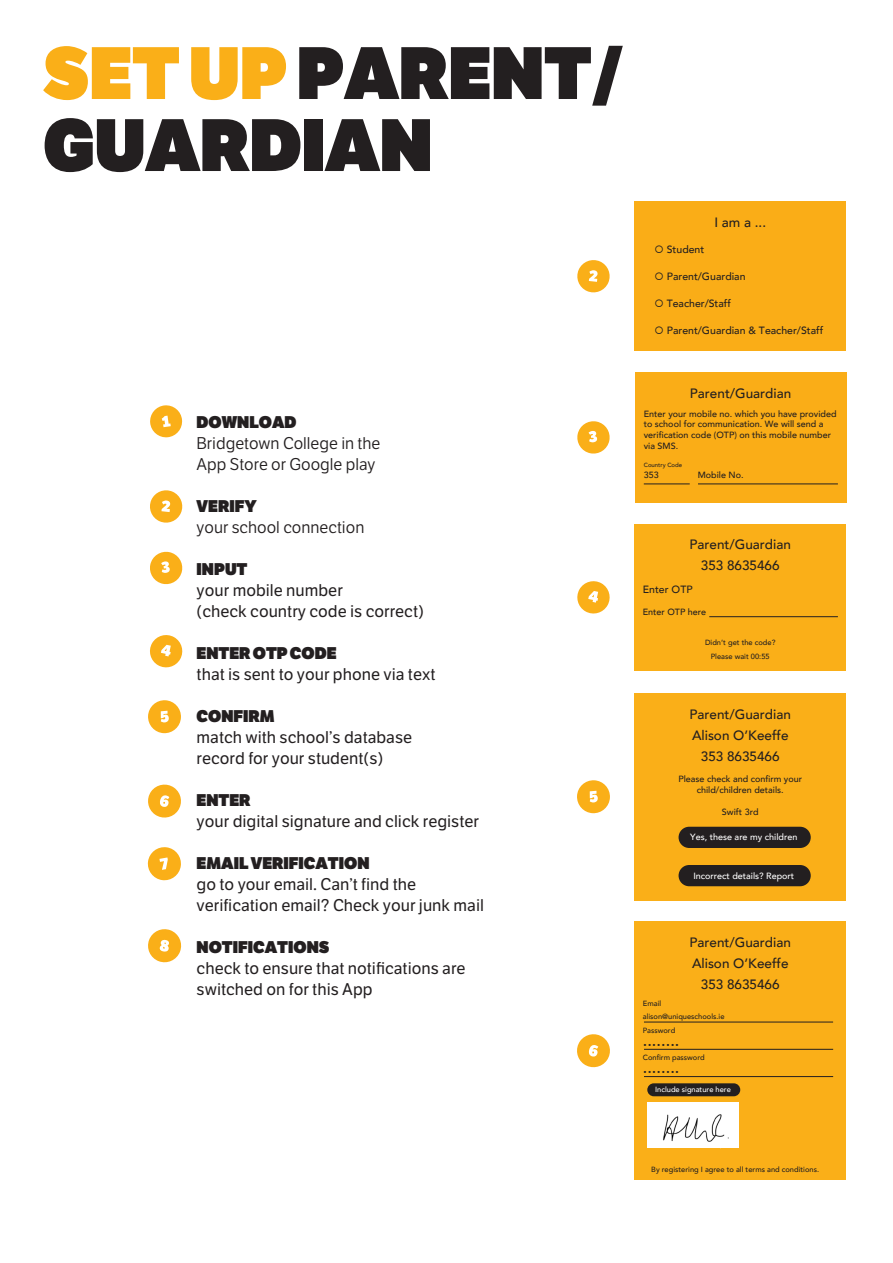
<style>
.page{position:relative;width:893px;height:1263px;background:#fff}
.page>*{position:absolute;margin:0;border:0;box-sizing:border-box;transform-origin:0 0}
.t1{font:800 72px/72px "LFT Etica Display";color:#231f20}
.t2{font:16.5px/21px "LFT Etica";color:#231f20}
.t3{font:800 16.5px "LFT Etica Display";color:#231f20}
.t4{font:16.5px/21px "LFT Etica";color:#231f20}
.t5{font:500 16.5px "Avenir";color:#231f20}
.t6{font:500 13.5px "Avenir";color:#231f20}
.t7{font:500 10.5px "Avenir";color:#231f20}
.t8{font:500 9px/10.8px "Avenir";color:#231f20}
.t9{font:500 9px "Avenir";color:#fff}
.t10{font:500 7.5px "Avenir";color:#231f20}
.t11{font:500 7.5px "Avenir";color:#fff}
.t12{font:500 6px "Avenir";color:#231f20}
.s1{color:#faaf18}
</style>
<div class="page">
<svg style="left:150px;top:490px;width:33px;height:33px"></svg>
<svg style="left:577px;top:260px;width:33px;height:33px"></svg>
<svg style="left:150px;top:405px;width:33px;height:33px"></svg>
<svg style="left:150px;top:551px;width:33px;height:34px"></svg>
<svg style="left:577px;top:421px;width:33px;height:33px"></svg>
<svg style="left:150px;top:635px;width:33px;height:33px"></svg>
<svg style="left:577px;top:581px;width:33px;height:33px"></svg>
<div style="left:148px;top:700px;width:33px;height:33px;background:#faaf18;border-radius:50%"></div>
<svg style="left:161px;top:711px;width:8px;height:11px"></svg>
<div style="left:577px;top:780px;width:33px;height:34px;background:#faaf18;border-radius:50%"></div>
<svg style="left:590px;top:791px;width:8px;height:11px"></svg>
<svg style="left:148px;top:784px;width:33px;height:34px"></svg>
<svg style="left:577px;top:1034px;width:33px;height:34px"></svg>
<svg style="left:147px;top:847px;width:34px;height:34px"></svg>
<svg style="left:148px;top:929px;width:34px;height:34px"></svg>
<div style="left:634px;top:202px;width:212px;height:149px;background:#faad17"></div>
<div style="left:635px;top:372px;width:211px;height:131px;background:#faad17"></div>
<hr style="left:644px;top:483px;width:46px;height:1px;background:#231f20">
<hr style="left:698px;top:483px;width:140px;height:1px;background:#231f20">
<div style="left:634px;top:524px;width:212px;height:147px;background:#faaf18"></div>
<hr style="left:709px;top:616px;width:129px;height:1px;background:#231f20">
<div style="left:634px;top:921px;width:212px;height:259px;background:#faaf18"></div>
<img style="left:647px;top:1103px;width:91px;height:45px">
<hr style="left:644px;top:1022px;width:189px;height:1px;background:#231f20">
<hr style="left:644px;top:1049px;width:189px;height:1px;background:#231f20">
<hr style="left:644px;top:1076px;width:189px;height:1px;background:#231f20">
<div style="left:647px;top:1083px;width:93px;height:13px;background:#231f20;border-radius:6px"></div>
<div style="left:634px;top:693px;width:212px;height:207px;background:#faaf18"></div>
<div style="left:679px;top:827px;width:132px;height:21px;background:#231f20;border-radius:11px"></div>
<div style="left:679px;top:865px;width:132px;height:21px;background:#231f20;border-radius:11px"></div>
<p class="t1" style="left:43px;top:38px;width:582px"><span class="s1">SET UP</span> PARENT/<br>GUARDIAN</p>
<p class="t6" style="left:714px;top:211px;width:53px">I am a ...</p>
<p class="t7" style="left:654px;top:240px;width:51px">○ Student</p>
<p class="t7" style="left:654px;top:267px;width:93px">○ Parent/Guardian</p>
<p class="t7" style="left:654px;top:294px;width:78px">○ Teacher/Staff</p>
<p class="t7" style="left:654px;top:321px;width:170px">○ Parent/Guardian &amp; Teacher/Staff</p>
<p class="t3" style="left:197px;top:411px;width:101px">DOWNLOAD</p>
<p class="t4" style="left:197px;top:433px;width:185px">Bridgetown College in the<br>App Store or Google play</p>
<p class="t3" style="left:197px;top:495px;width:62px">VERIFY</p>
<p class="t4" style="left:197px;top:517px;width:169px">your school connection</p>
<p class="t3" style="left:197px;top:558px;width:52px">INPUT</p>
<p class="t2" style="left:197px;top:580px;width:148px">your mobile number</p>
<p class="t2" style="left:197px;top:601px;width:229px">(check country code is correct)</p>
<p class="t3" style="left:197px;top:642px;width:141px">ENTER OTP CODE</p>
<p class="t2" style="left:197px;top:664px;width:240px">that is sent to your phone via text</p>
<p class="t3" style="left:197px;top:705px;width:80px">CONFIRM</p>
<p class="t2" style="left:197px;top:727px;width:217px">match with school’s database record for your student(s)</p>
<p class="t3" style="left:197px;top:789px;width:56px">ENTER</p>
<p class="t2" style="left:197px;top:811px;width:284px">your digital signature and click register</p>
<p class="t3" style="left:197px;top:852px;width:174px">EMAIL VERIFICATION</p>
<p class="t2" style="left:197px;top:874px;width:289px">go to your email. Can’t find the verification email? Check your junk mail</p>
<p class="t3" style="left:197px;top:936px;width:134px">NOTIFICATIONS</p>
<p class="t2" style="left:197px;top:958px;width:270px">check to ensure that notifications are switched on for this App</p>
<p class="t6" style="left:690px;top:381px;width:103px">Parent/Guardian</p>
<p class="t8" style="left:644px;top:408px;width:194px">Enter your mobile no. which you have provided to school for communication. We will send a verification code (OTP) on this mobile number via SMS.</p>
<p class="t12" style="left:644px;top:460px;width:40px">Country Code</p>
<p class="t8" style="left:644px;top:469px;width:17px">353</p>
<p class="t8" style="left:698px;top:469px;width:47px">Mobile No.</p>
<p class="t6" style="left:690px;top:533px;width:103px">Parent/Guardian</p>
<p class="t6" style="left:701px;top:554px;width:80px">353 8635466</p>
<p class="t7" style="left:643px;top:580px;width:51px">Enter OTP</p>
<p class="t8" style="left:643px;top:606px;width:65px">Enter OTP here</p>
<p class="t10" style="left:705px;top:636px;width:72px">Didn’t get the code?</p>
<p class="t10" style="left:711px;top:650px;width:60px">Please wait 00:55</p>
<p class="t6" style="left:690px;top:702px;width:103px">Parent/Guardian</p>
<p class="t6" style="left:692px;top:723px;width:98px">Alison O’Keeffe</p>
<p class="t6" style="left:701px;top:744px;width:80px">353 8635466</p>
<p class="t8" style="left:678px;top:773px;width:125px;text-align:center">Please check and confirm your child/children details.</p>
<p class="t8" style="left:722px;top:806px;width:38px">Swift 3rd</p>
<p class="t9" style="left:690px;top:829px;width:109px">Yes, these are my children</p>
<p class="t9" style="left:693px;top:868px;width:102px">Incorrect details? Report</p>
<p class="t6" style="left:690px;top:931px;width:103px">Parent/Guardian</p>
<p class="t6" style="left:692px;top:952px;width:98px">Alison O’Keeffe</p>
<p class="t6" style="left:701px;top:973px;width:80px">353 8635466</p>
<p class="t10" style="left:643px;top:996px;width:20px">Email</p>
<p class="t10" style="left:643px;top:1010px;width:83px">alison@uniqueschools.ie</p>
<p class="t10" style="left:643px;top:1023px;width:34px">Password</p>
<p class="t5" style="left:643px;top:1026px;width:38px">........</p>
<p class="t10" style="left:643px;top:1050px;width:63px">Confirm password</p>
<p class="t5" style="left:643px;top:1053px;width:38px">........</p>
<p class="t11" style="left:655px;top:1083px;width:77px">Include signature here</p>
<p class="t10" style="left:651px;top:1163px;width:169px">By registering I agree to all terms and conditions.</p>
</div>
